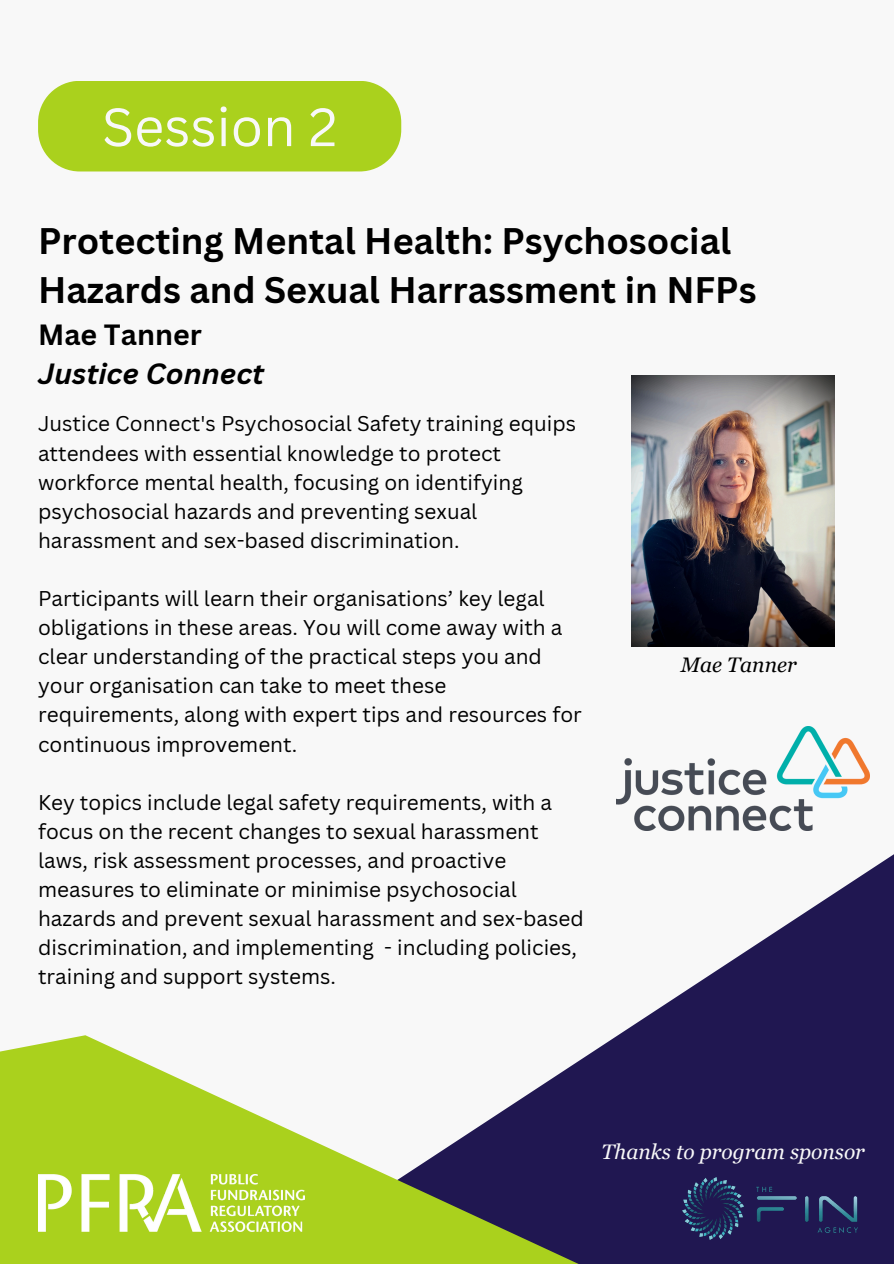
<style>
.page{position:relative;width:894px;height:1264px;background:#fff}
.page>*{position:absolute;margin:0;border:0;box-sizing:border-box;transform-origin:0 0}
.t1{font:52.5px "Canva Sans";color:#f8f8f8}
.t2{font:700 36px/49.5px "Canva Sans";color:#000}
.t3{font:italic 700 28.5px/39.3px "Canva Sans";color:#000}
.t4{font:italic 21px "Georgia Pro";color:#f8f8f8}
.t5{font:italic 21px "Georgia Pro";color:#000}
.t6{font:20.85px/29.1px "Canva Sans";color:#000}
.s1{font-style:normal}
</style>
<div class="page">
<div style="left:0;top:0;width:893px;height:1263px;background:#f8f8f8"></div>
<svg style="left:595px;top:855px;width:298px;height:408px;fill:#201751"></svg>
<svg style="left:0;top:1035px;width:595px;height:228px"></svg>
<img style="left:38px;top:1174px;width:267px;height:57px">
<img style="left:682px;top:1177px;width:174px;height:61px">
<div style="left:38px;top:81px;width:363px;height:90px;background:#aad11d;border-radius:42px"></div>
<img style="left:616px;top:726px;width:253px;height:105px">
<img style="left:631px;top:376px;width:203px;height:270px">
<p class="t1" style="left:102px;top:90px;width:237px">Session 2</p>
<p class="t2" style="left:38px;top:215px;width:719px">Protecting Mental Health: Psychosocial<br>Hazards and Sexual Harrassment in NFPs</p>
<p class="t3" style="left:38px;top:314px;width:227px"><span class="s1">Mae Tanner<br></span>Justice Connect</p>
<p class="t6" style="left:38px;top:409px;width:539px">Justice Connect's Psychosocial Safety training equips attendees with essential knowledge to protect workforce mental health, focusing on identifying psychosocial hazards and preventing sexual harassment and sex-based discrimination.</p>
<p class="t6" style="left:38px;top:583px;width:545px">Participants will learn their organisations’ key legal obligations in these areas. You will come away with a clear understanding of the practical steps you and your organisation can take to meet these requirements, along with expert tips and resources for continuous improvement.</p>
<p class="t6" style="left:38px;top:787px;width:547px">Key topics include legal safety requirements, with a focus on the recent changes to sexual harassment laws, risk assessment processes, and proactive measures to eliminate or minimise psychosocial hazards and prevent sexual harassment and sex-based discrimination, and implementing - including policies, training and support systems.</p>
<p class="t5" style="left:680px;top:652px;width:117px">Mae Tanner</p>
<p class="t4" style="left:601px;top:1139px;width:265px">Thanks to program sponsor</p>
</div>
